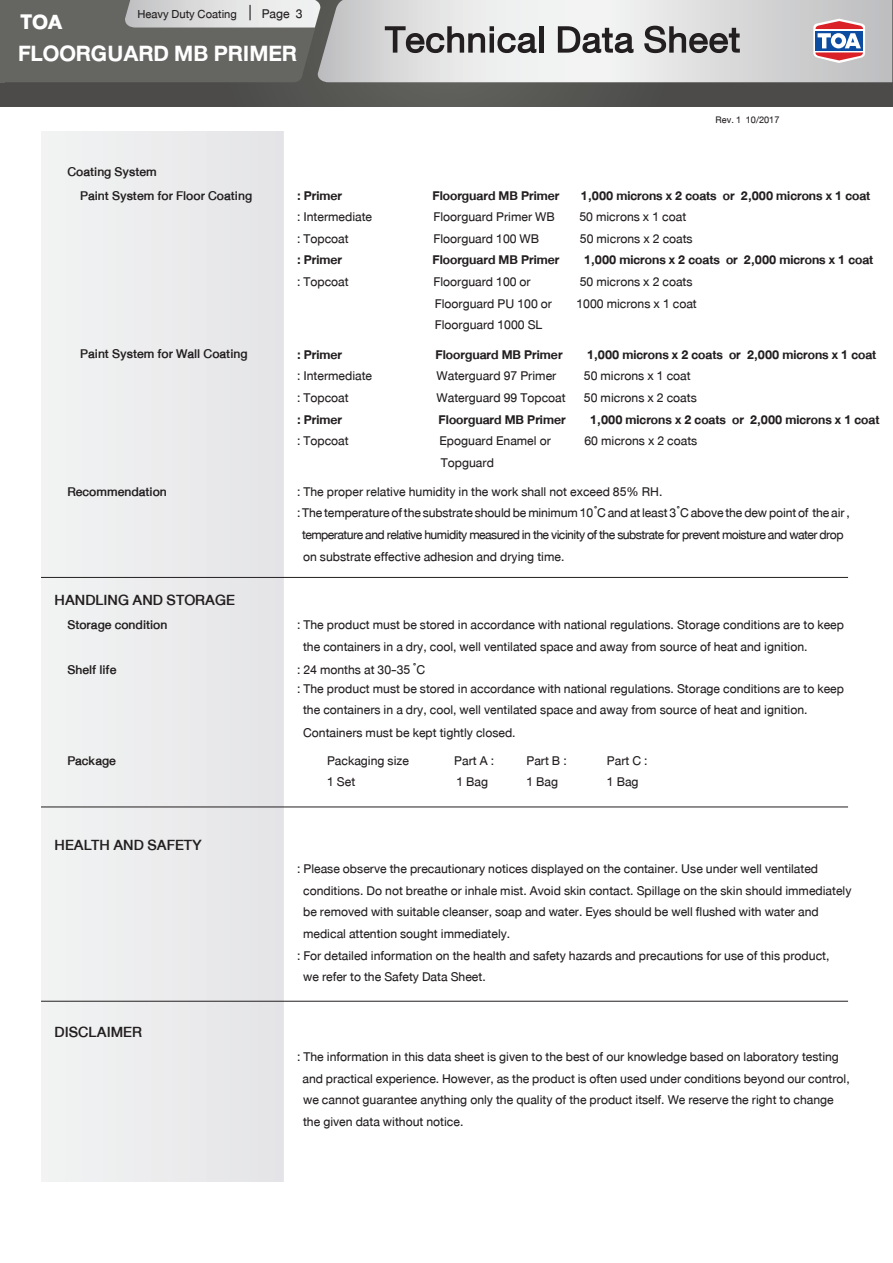
<style>
.page{position:relative;width:893px;height:1263px;background:#fff}
.page>*{position:absolute;margin:0;border:0;box-sizing:border-box;transform-origin:0 0}
.t1{font:500 54px "DB Helvethaica X";color:#231f20}
.t2{font:700 31.5px "DB Helvethaica X";color:#fff}
.t3{font:900 29.25px "DB Helvethaica X";color:#fff}
.t4{font:500 21px "DB Helvethaica X";color:#231f20}
.t5{font:18px/21.6px "DB Helvethaica X";color:#231f20}
.t6{font:700 18px "DB Helvethaica X";color:#231f20}
.t7{font:500 18px/23.7px "DB Helvethaica X";color:#231f20}
.t8{font:18px "DB Helvethaica X";letter-spacing:-.03em;color:#231f20}
.t9{font:16.5px "DB Helvethaica X";color:#231f20}
.t10{font:13.5px "DB Helvethaica X";color:#231f20}
</style>
<div class="page">
<img style="left:0;top:82px;width:892px;height:24px">
<img style="left:321px;top:0;width:571px;height:82px">
<svg style="left:813px;top:19px;width:52px;height:44px"></svg>
<svg style="left:5px;top:0;width:316px;height:82px;background:#7d7d7a"></svg>
<div style="left:0;top:0;width:5px;height:82px;background:#656562"></div>
<hr style="left:41px;top:1001px;width:807px;height:1px;background:#231f20">
<hr style="left:41px;top:806px;width:807px;height:1px;background:#231f20">
<hr style="left:41px;top:577px;width:807px;height:1px;background:#231f20">
<h3 class="t3" style="left:21px;top:5px;width:43px">TOA</h3>
<p class="t9" style="left:137px;top:4px;width:101px">Heavy Duty Coating</p>
<p class="t5" style="left:262px;top:3px;width:42px">Page 3</p>
<h2 class="t2" style="left:18px;top:35px;width:280px">FLOORGUARD MB PRIMER</h2>
<h1 class="t1" style="left:384px;top:9px;width:358px">Technical Data Sheet</h1>
<p class="t10" style="left:716px;top:112px;width:65px">Rev. 1 10/2017</p>
<p class="t7" style="left:80px;top:160px;width:174px;text-indent:-13px">Coating System<br>Paint System for Floor Coating</p>
<p class="t6" style="left:297px;top:185px;width:47px">: Primer</p>
<p class="t6" style="left:432px;top:185px;width:439px">Floorguard MB Primer 1,000 microns x 2 coats or 2,000 microns x 1 coat</p>
<p class="t5" style="left:297px;top:206px;width:77px">: Intermediate</p>
<p class="t5" style="left:433px;top:206px;width:123px">Floorguard Primer WB</p>
<p class="t5" style="left:579px;top:206px;width:108px">50 microns x 1 coat</p>
<p class="t5" style="left:297px;top:228px;width:53px">: Topcoat</p>
<p class="t5" style="left:433px;top:228px;width:107px">Floorguard 100 WB</p>
<p class="t5" style="left:580px;top:228px;width:114px">50 microns x 2 coats</p>
<p class="t6" style="left:297px;top:250px;width:47px">: Primer</p>
<p class="t6" style="left:432px;top:250px;width:129px">Floorguard MB Primer</p>
<p class="t6" style="left:584px;top:250px;width:291px">1,000 microns x 2 coats or 2,000 microns x 1 coat</p>
<p class="t5" style="left:297px;top:271px;width:53px">: Topcoat</p>
<p class="t5" style="left:433px;top:271px;width:99px">Floorguard 100 or</p>
<p class="t5" style="left:580px;top:271px;width:114px">50 microns x 2 coats</p>
<p class="t5" style="left:435px;top:293px;width:119px">Floorguard PU 100 or</p>
<p class="t5" style="left:576px;top:293px;width:122px">1000 microns x 1 coat</p>
<p class="t5" style="left:435px;top:314px;width:109px">Floorguard 1000 SL</p>
<p class="t7" style="left:80px;top:342px;width:169px">Paint System for Wall Coating</p>
<p class="t6" style="left:297px;top:344px;width:47px">: Primer</p>
<p class="t6" style="left:436px;top:344px;width:129px">Floorguard MB Primer</p>
<p class="t6" style="left:587px;top:344px;width:291px">1,000 microns x 2 coats or 2,000 microns x 1 coat</p>
<p class="t5" style="left:297px;top:365px;width:77px">: Intermediate</p>
<p class="t5" style="left:436px;top:365px;width:121px">Waterguard 97 Primer</p>
<p class="t5" style="left:584px;top:365px;width:108px">50 microns x 1 coat</p>
<p class="t5" style="left:297px;top:387px;width:53px">: Topcoat</p>
<p class="t5" style="left:436px;top:387px;width:262px">Waterguard 99 Topcoat 50 microns x 2 coats</p>
<p class="t6" style="left:297px;top:409px;width:47px">: Primer</p>
<p class="t6" style="left:439px;top:409px;width:129px">Floorguard MB Primer</p>
<p class="t6" style="left:590px;top:409px;width:291px">1,000 microns x 2 coats or 2,000 microns x 1 coat</p>
<p class="t5" style="left:297px;top:430px;width:53px">: Topcoat</p>
<p class="t5" style="left:440px;top:430px;width:113px">Epoguard Enamel or</p>
<p class="t5" style="left:584px;top:430px;width:114px">60 microns x 2 coats</p>
<p class="t5" style="left:441px;top:452px;width:55px">Topguard</p>
<p class="t7" style="left:67px;top:480px;width:101px">Recommendation</p>
<p class="t5" style="left:297px;top:481px;width:367px">: The proper relative humidity in the work shall not exceed 85% RH.</p>
<p class="t5" style="left:297px;top:502px;width:554px">: The temperature of the substrate should be minimum 10 ํC and at least 3 ํC above the dew point of the air ,</p>
<p class="t8" style="left:302px;top:525px;width:543px">temperature and relative humidity measured in the vicinity of the substrate for prevent moisture and water drop</p>
<p class="t5" style="left:303px;top:545px;width:263px">on substrate effective adhesion and drying time.</p>
<p class="t4" style="left:55px;top:588px;width:182px">HANDLING AND STORAGE</p>
<p class="t7" style="left:67px;top:613px;width:102px">Storage condition</p>
<p class="t5" style="left:303px;top:614px;width:542px;text-indent:-6px">: The product must be stored in accordance with national regulations. Storage conditions are to keep the containers in a dry, cool, well ventilated space and away from source of heat and ignition.</p>
<p class="t5" style="left:303px;top:678px;width:542px;text-indent:-6px">: The product must be stored in accordance with national regulations. Storage conditions are to keep the containers in a dry, cool, well ventilated space and away from source of heat and ignition.</p>
<p class="t7" style="left:67px;top:658px;width:51px">Shelf life</p>
<p class="t5" style="left:297px;top:659px;width:130px">: 24 months at 30-35 ํC</p>
<p class="t7" style="left:67px;top:748px;width:50px">Package</p>
<p class="t4" style="left:55px;top:833px;width:149px">HEALTH AND SAFETY</p>
<p class="t4" style="left:55px;top:1021px;width:89px">DISCLAIMER</p>
<p class="t5" style="left:303px;top:722px;width:214px">Containers must be kept tightly closed.</p>
<p class="t5" style="left:327px;top:749px;width:83px">Packaging size</p>
<p class="t5" style="left:454px;top:749px;width:41px">Part A :</p>
<p class="t5" style="left:526px;top:749px;width:42px">Part B :</p>
<p class="t5" style="left:607px;top:749px;width:42px">Part C :</p>
<p class="t5" style="left:327px;top:771px;width:30px">1 Set</p>
<p class="t5" style="left:456px;top:771px;width:33px">1 Bag</p>
<p class="t5" style="left:526px;top:771px;width:33px">1 Bag</p>
<p class="t5" style="left:607px;top:771px;width:33px">1 Bag</p>
<p class="t5" style="left:297px;top:858px;width:523px">: Please observe the precautionary notices displayed on the container. Use under well ventilated</p>
<p class="t5" style="left:303px;top:880px;width:550px">conditions. Do not breathe or inhale mist. Avoid skin contact. Spillage on the skin should immediately</p>
<p class="t5" style="left:303px;top:901px;width:517px">be removed with suitable cleanser, soap and water. Eyes should be well flushed with water and</p>
<p class="t5" style="left:303px;top:923px;width:209px">medical attention sought immediately.</p>
<p class="t5" style="left:297px;top:944px;width:534px">: For detailed information on the health and safety hazards and precautions for use of this product,</p>
<p class="t5" style="left:303px;top:966px;width:184px">we refer to the Safety Data Sheet.</p>
<p class="t5" style="left:303px;top:1046px;width:549px;text-indent:-6px">: The information in this data sheet is given to the best of our knowledge based on laboratory testing and practical experience. However, as the product is often used under conditions beyond our control, we cannot guarantee anything only the quality of the product itself. We reserve the right to change the given data without notice.</p>
</div>
